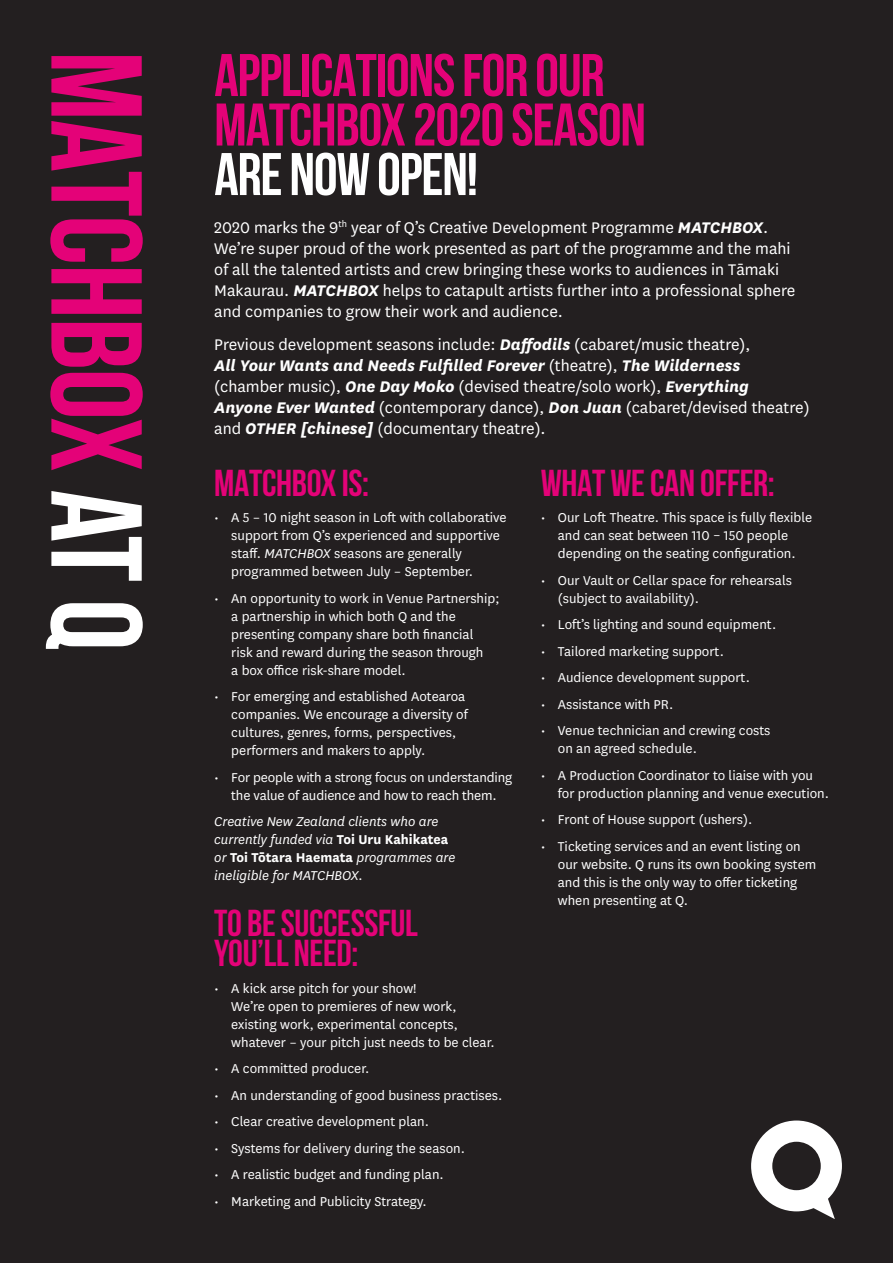
<style>
.page{position:relative;width:893px;height:1263px;background:#231f20}
.page>*{position:absolute;margin:0;border:0;box-sizing:border-box;transform-origin:0 0}
.t1{font:700 129px "Bebas Neue";letter-spacing:-.01em;color:#e40278}
.t2{font:700 60px/49.5px "Bebas Neue";letter-spacing:-.02em;color:#e40278}
.t3{font:700 60px "Bebas Neue";letter-spacing:-.02em;color:#fff}
.t4{font:700 37.5px/30px "Bebas Neue";letter-spacing:-.01em;color:#e40278}
.t5{font:18px/21px "National";color:#fff}
.t6{font:15px/18px "National";color:#fff}
.t7{font:italic 15px/18px "National";color:#fff}
.s1{color:#fff}
.s2{font-weight:700;font-style:italic}
.s3{font-style:italic}
.s4{font-weight:700;font-style:normal}
</style>
<div class="page">
<svg style="left:751px;top:1120px;width:91px;height:99px"></svg>
<h1 class="t1" style="left:167px;top:51px;width:601px;rotate:90deg">MATCHBOX <span class="s1">at Q</span></h1>
<h2 class="t2" style="left:214px;top:50px;width:433px">APPLICATIONS FOR OUR<br>MATCHBOX 2020 SEASON</h2>
<h2 class="t3" style="left:214px;top:141px;width:265px">ARE NOW OPEN!</h2>
<p class="t5" style="left:214px;top:216px;width:583px">2020 marks the 9<sup>th</sup> year of Q’s Creative Development Programme <span class="s2">MATCHBOX</span>.<br>We’re super proud of the work presented as part of the programme and the mahi of all the talented artists and crew bringing these works to audiences in Tāmaki Makaurau. <span class="s2">MATCHBOX</span> helps to catapult artists further into a professional sphere and companies to grow their work and audience.</p>
<p class="t5" style="left:214px;top:333px;width:597px">Previous development seasons include: <span class="s2">Daffodils</span> (cabaret/music theatre),<br><span class="s2">All Your Wants and Needs Fulfilled Forever</span> (theatre), <span class="s2">The Wilderness </span>(chamber music), <span class="s2">One Day Moko</span> (devised theatre/solo work), <span class="s2">Everything Anyone Ever Wanted</span> (contemporary dance), <span class="s2">Don Juan</span> (cabaret/devised theatre) and <span class="s2">OTHER [chinese]</span> (documentary theatre).</p>
<h3 class="t4" style="left:214px;top:467px;width:156px">MATCHBOX is:</h3>
<p class="t6" style="left:231px;top:508px;width:277px;text-indent:-17px">• A 5 – 10 night season in Loft with collaborative support from Q’s experienced and supportive staff. <span class="s3">MATCHBOX</span> seasons are generally programmed between July – September.</p>
<p class="t6" style="left:231px;top:589px;width:270px;text-indent:-17px">• An opportunity to work in Venue Partnership; a partnership in which both Q and the presenting company share both financial<br>risk and reward during the season through<br>a box office risk-share model.</p>
<p class="t6" style="left:231px;top:687px;width:238px;text-indent:-17px">• For emerging and established Aotearoa companies. We encourage a diversity of cultures, genres, forms, perspectives, performers and makers to apply.</p>
<p class="t6" style="left:214px;top:768px;width:299px;text-align:center">• For people with a strong focus on understanding the value of audience and how to reach them.</p>
<p class="t7" style="left:214px;top:812px;width:242px">Creative New Zealand clients who are currently funded via <span class="s4">Toi Uru Kahikatea </span>or <span class="s4">Toi Tōtara Haemata</span> programmes are ineligible for MATCHBOX.</p>
<h3 class="t4" style="left:214px;top:907px;width:205px">TO BE SUCCESSFUL<br>YOU’LL NEED:</h3>
<p class="t6" style="left:231px;top:978px;width:265px;text-indent:-17px">• A kick arse pitch for your show!<br>We’re open to premieres of new work, existing work, experimental concepts, whatever – your pitch just needs to be clear.</p>
<p class="t6" style="left:214px;top:1059px;width:157px">• A committed producer.</p>
<p class="t6" style="left:214px;top:1085px;width:289px">• An understanding of good business practises.</p>
<p class="t6" style="left:214px;top:1112px;width:216px">• Clear creative development plan.</p>
<p class="t6" style="left:214px;top:1138px;width:252px">• Systems for delivery during the season.</p>
<p class="t6" style="left:214px;top:1165px;width:231px">• A realistic budget and funding plan.</p>
<p class="t6" style="left:214px;top:1191px;width:214px">• Marketing and Publicity Strategy.</p>
<h3 class="t4" style="left:541px;top:467px;width:235px">WHAT WE CAN OFFER:</h3>
<p class="t6" style="left:541px;top:508px;width:273px;text-align:center">• Our Loft Theatre. This space is fully flexible and can seat between 110 – 150 people depending on the seating configuration.</p>
<p class="t6" style="left:558px;top:571px;width:236px;text-indent:-17px">• Our Vault or Cellar space for rehearsals (subject to availability).</p>
<p class="t6" style="left:541px;top:615px;width:237px">• Loft’s lighting and sound equipment.</p>
<p class="t6" style="left:541px;top:642px;width:185px">• Tailored marketing support.</p>
<p class="t6" style="left:541px;top:668px;width:211px">• Audience development support.</p>
<p class="t6" style="left:541px;top:695px;width:134px">• Assistance with PR.</p>
<p class="t6" style="left:558px;top:721px;width:214px;text-indent:-17px">• Venue technician and crewing costs on an agreed schedule.</p>
<p class="t6" style="left:558px;top:766px;width:273px;text-indent:-17px">• A Production Coordinator to liaise with you for production planning and venue execution.</p>
<p class="t6" style="left:541px;top:810px;width:213px">• Front of House support (ushers).</p>
<p class="t6" style="left:558px;top:837px;width:260px;text-indent:-17px">• Ticketing services and an event listing on our website. Q runs its own booking system and this is the only way to offer ticketing when presenting at Q.</p>
</div>
